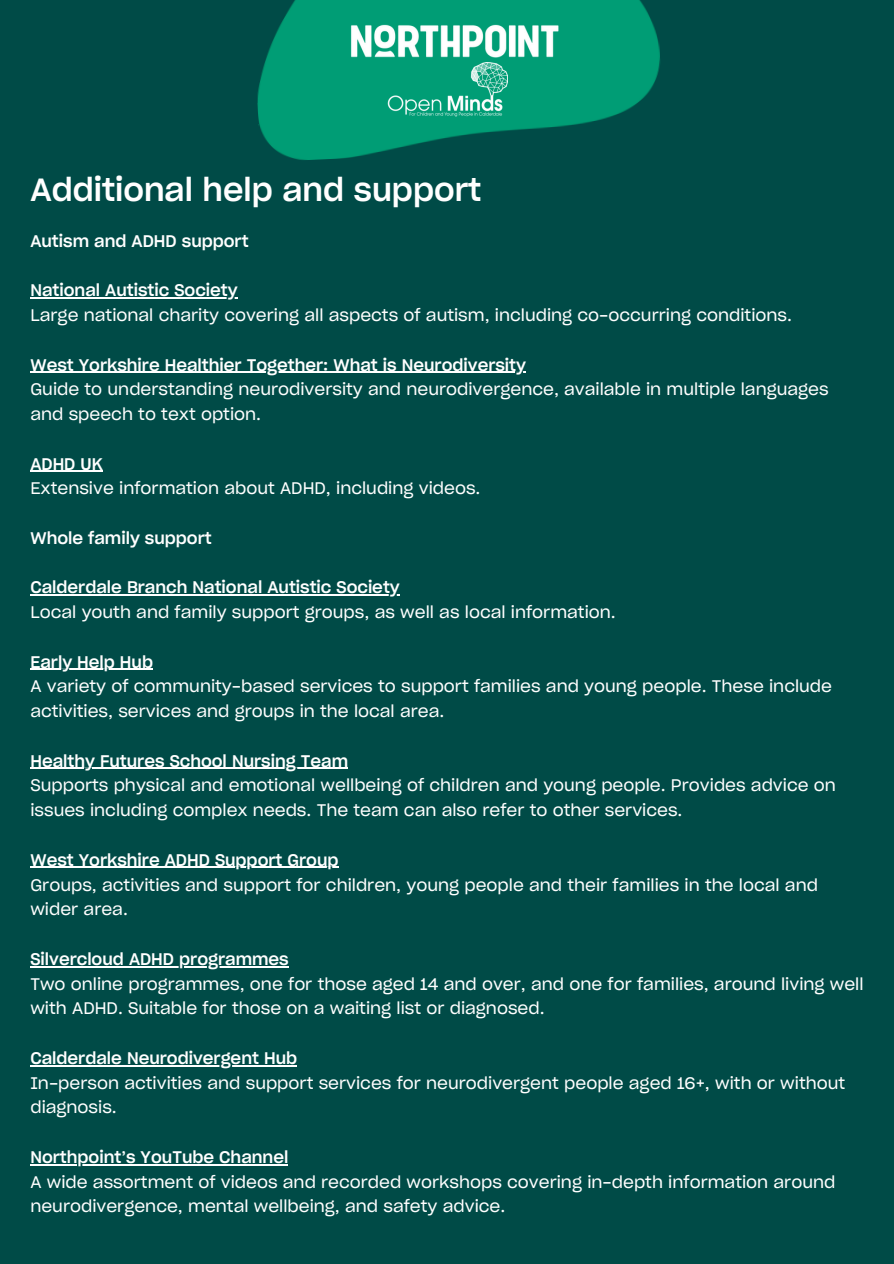
<style>
.page{position:relative;width:894px;height:1264px;background:#fff}
.page>*{position:absolute;margin:0;border:0;box-sizing:border-box;transform-origin:0 0}
.t1{font:31.5px "Sharp Grotesk Medium 20";color:#fff}
.t2{font:16.5px/24.8px "Sharp Grotesk Book 20";color:#fff}
.t3{font:16.5px "Sharp Grotesk Medium 20";color:#fff}
</style>
<div class="page">
<div style="left:0;top:0;width:893px;height:1263px;background:#004b47"></div>
<hr style="left:30px;top:297px;width:207px;height:1px;background:#fff">
<hr style="left:30px;top:371px;width:496px;height:2px;background:#fff">
<hr style="left:30px;top:470px;width:73px;height:2px;background:#fff">
<hr style="left:30px;top:594px;width:369px;height:1px;background:#fff">
<hr style="left:30px;top:668px;width:123px;height:2px;background:#fff">
<hr style="left:30px;top:767px;width:318px;height:2px;background:#fff">
<hr style="left:30px;top:866px;width:308px;height:2px;background:#fff">
<hr style="left:30px;top:965px;width:259px;height:2px;background:#fff">
<hr style="left:30px;top:1064px;width:267px;height:2px;background:#fff">
<hr style="left:30px;top:1163px;width:258px;height:2px;background:#fff">
<img style="left:257px;top:0;width:403px;height:160px">
<img style="left:387px;top:73px;width:120px;height:43px">
<img style="left:345px;top:18px;width:220px;height:55px">
<p class="t1" style="left:30px;top:176px;width:452px">Additional help and support</p>
<p class="t3" style="left:30px;top:233px;width:220px">Autism and ADHD support</p>
<p class="t3" style="left:30px;top:283px;width:209px">National Autistic Society</p>
<p class="t2" style="left:30px;top:304px;width:763px">Large national charity covering all aspects of autism, including co-occurring conditions.</p>
<h2 class="t3" style="left:30px;top:357px;width:497px">West Yorkshire Healthier Together: What is Neurodiversity</h2>
<p class="t2" style="left:30px;top:378px;width:799px">Guide to understanding neurodiversity and neurodivergence, available in multiple languages and speech to text option.</p>
<p class="t3" style="left:30px;top:456px;width:74px">ADHD UK</p>
<p class="t2" style="left:30px;top:477px;width:451px">Extensive information about ADHD, including videos.</p>
<p class="t3" style="left:30px;top:530px;width:183px">Whole family support</p>
<p class="t3" style="left:30px;top:580px;width:371px">Calderdale Branch National Autistic Society</p>
<p class="t2" style="left:30px;top:601px;width:586px">Local youth and family support groups, as well as local information.</p>
<h2 class="t3" style="left:30px;top:654px;width:124px">Early Help Hub</h2>
<p class="t2" style="left:30px;top:675px;width:802px">A variety of community-based services to support families and young people. These include activities, services and groups in the local area.</p>
<p class="t3" style="left:30px;top:753px;width:319px">Healthy Futures School Nursing Team</p>
<p class="t2" style="left:30px;top:774px;width:806px">Supports physical and emotional wellbeing of children and young people. Provides advice on issues including complex needs. The team can also refer to other services.</p>
<p class="t3" style="left:30px;top:852px;width:309px">West Yorkshire ADHD Support Group</p>
<p class="t2" style="left:30px;top:873px;width:788px">Groups, activities and support for children, young people and their families in the local and wider area.</p>
<p class="t3" style="left:30px;top:951px;width:260px">Silvercloud ADHD programmes</p>
<p class="t2" style="left:30px;top:972px;width:834px">Two online programmes, one for those aged 14 and over, and one for families, around living well with ADHD. Suitable for those on a waiting list or diagnosed.</p>
<p class="t3" style="left:30px;top:1050px;width:268px">Calderdale Neurodivergent Hub</p>
<p class="t2" style="left:30px;top:1071px;width:816px">In-person activities and support services for neurodivergent people aged 16+, with or without diagnosis.</p>
<p class="t3" style="left:30px;top:1149px;width:259px">Northpoint’s YouTube Channel</p>
<p class="t2" style="left:30px;top:1170px;width:806px">A wide assortment of videos and recorded workshops covering in-depth information around neurodivergence, mental wellbeing, and safety advice.</p>
</div>
